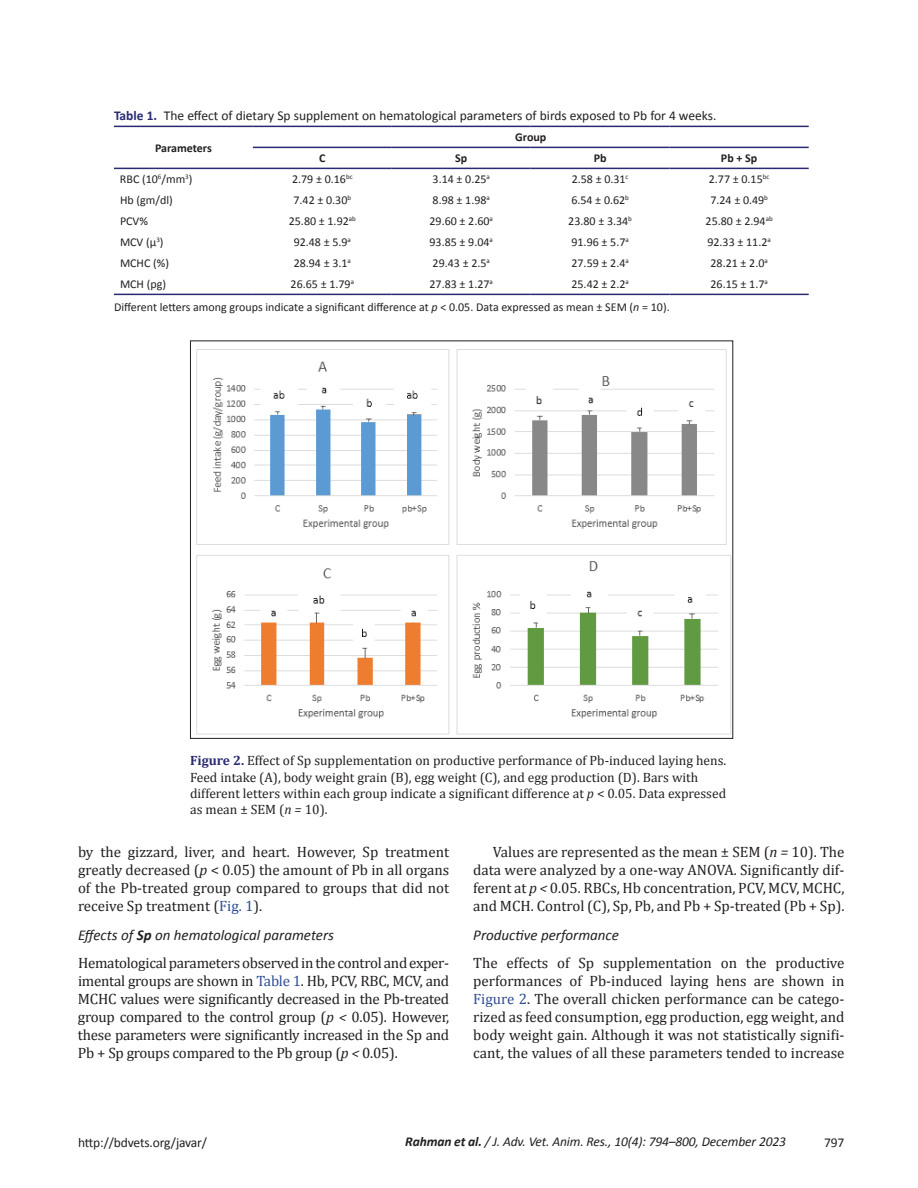
<style>
.page{position:relative;width:918px;height:1188px;background:#fff}
.page>*{position:absolute;margin:0;border:0;box-sizing:border-box;transform-origin:0 0}
.t1{font:15px/18px "Cambria";color:#231f20;text-align:justify}
.t2{font:italic 15px "Calibri";color:#231f20}
.t3{font:13.5px/16.2px "Cambria";color:#231f20}
.t4{font:13.5px "Calibri";color:#231f20}
.t5{font:italic 13.5px "Calibri";letter-spacing:-.01em;color:#231f20}
.t6{font:12px "Calibri";color:#231f20}
.t7{font:700 12px "Calibri";color:#231f20}
.s1{font-weight:700;color:#292a73}
.s2{font-style:italic}
.s3{color:#304d94}
.s4{font-weight:700}
</style>
<div class="page">
<img style="left:196px;top:349px;width:535px;height:386px">
<hr style="left:114px;top:126px;width:139px;height:1px;background:#292a73">
<hr style="left:114px;top:168px;width:139px;height:1px;background:#292a73">
<hr style="left:253px;top:126px;width:139px;height:1px;background:#292a73">
<hr style="left:392px;top:126px;width:139px;height:1px;background:#292a73">
<hr style="left:531px;top:126px;width:139px;height:1px;background:#292a73">
<hr style="left:670px;top:126px;width:139px;height:1px;background:#292a73">
<hr style="left:253px;top:147px;width:139px;height:1px;background:#292a73">
<hr style="left:392px;top:147px;width:139px;height:1px;background:#292a73">
<hr style="left:531px;top:147px;width:139px;height:1px;background:#292a73">
<hr style="left:670px;top:147px;width:139px;height:1px;background:#292a73">
<hr style="left:253px;top:168px;width:139px;height:1px;background:#292a73">
<hr style="left:392px;top:168px;width:139px;height:1px;background:#292a73">
<hr style="left:531px;top:168px;width:139px;height:1px;background:#292a73">
<hr style="left:670px;top:168px;width:139px;height:1px;background:#292a73">
<hr style="left:114px;top:294px;width:139px;height:1px;background:#292a73">
<hr style="left:253px;top:294px;width:139px;height:1px;background:#292a73">
<hr style="left:392px;top:294px;width:139px;height:1px;background:#292a73">
<hr style="left:531px;top:294px;width:139px;height:1px;background:#292a73">
<hr style="left:670px;top:294px;width:139px;height:1px;background:#292a73">
<p class="t4" style="left:114px;top:107px;width:604px"><span class="s1">Table 1.</span> The effect of dietary Sp supplement on hematological parameters of birds exposed to Pb for 4 weeks.</p>
<p class="t7" style="left:155px;top:140px;width:58px">Parameters</p>
<p class="t7" style="left:515px;top:130px;width:33px">Group</p>
<p class="t7" style="left:319px;top:151px;width:8px">C</p>
<p class="t7" style="left:455px;top:151px;width:14px">Sp</p>
<p class="t7" style="left:594px;top:151px;width:14px">Pb</p>
<p class="t7" style="left:721px;top:151px;width:38px">Pb + Sp</p>
<p class="t6" style="left:120px;top:172px;width:74px">RBC (10<sup>6</sup>/mm<sup>3</sup>)</p>
<p class="t6" style="left:292px;top:172px;width:62px">2.79 ± 0.16<sup>bc</sup></p>
<p class="t6" style="left:433px;top:172px;width:59px">3.14 ± 0.25<sup>a</sup></p>
<p class="t6" style="left:572px;top:172px;width:58px">2.58 ± 0.31<sup>c</sup></p>
<p class="t6" style="left:709px;top:172px;width:62px">2.77 ± 0.15<sup>bc</sup></p>
<p class="t6" style="left:120px;top:193px;width:54px">Hb (gm/dl)</p>
<p class="t6" style="left:294px;top:193px;width:59px">7.42 ± 0.30<sup>b</sup></p>
<p class="t6" style="left:433px;top:193px;width:59px">8.98 ± 1.98<sup>a</sup></p>
<p class="t6" style="left:571px;top:193px;width:59px">6.54 ± 0.62<sup>b</sup></p>
<p class="t6" style="left:710px;top:193px;width:59px">7.24 ± 0.49<sup>b</sup></p>
<p class="t6" style="left:120px;top:214px;width:29px">PCV%</p>
<p class="t6" style="left:289px;top:214px;width:69px">25.80 ± 1.92<sup>ab</sup></p>
<p class="t6" style="left:430px;top:214px;width:65px">29.60 ± 2.60<sup>a</sup></p>
<p class="t6" style="left:568px;top:214px;width:65px">23.80 ± 3.34<sup>b</sup></p>
<p class="t6" style="left:706px;top:214px;width:69px">25.80 ± 2.94<sup>ab</sup></p>
<p class="t6" style="left:120px;top:235px;width:45px">MCV (µ<sup>3</sup>)</p>
<p class="t6" style="left:294px;top:235px;width:59px">92.48 ± 5.9<sup>a</sup></p>
<p class="t6" style="left:430px;top:235px;width:65px">93.85 ± 9.04<sup>a</sup></p>
<p class="t6" style="left:571px;top:235px;width:59px">91.96 ± 5.7<sup>a</sup></p>
<p class="t6" style="left:707px;top:235px;width:65px">92.33 ± 11.2<sup>a</sup></p>
<p class="t6" style="left:120px;top:256px;width:51px">MCHC (%)</p>
<p class="t6" style="left:294px;top:256px;width:59px">28.94 ± 3.1<sup>a</sup></p>
<p class="t6" style="left:433px;top:256px;width:59px">29.43 ± 2.5<sup>a</sup></p>
<p class="t6" style="left:571px;top:256px;width:59px">27.59 ± 2.4<sup>a</sup></p>
<p class="t6" style="left:711px;top:256px;width:59px">28.21 ± 2.0<sup>a</sup></p>
<p class="t6" style="left:120px;top:277px;width:48px">MCH (pg)</p>
<p class="t6" style="left:291px;top:277px;width:65px">26.65 ± 1.79<sup>a</sup></p>
<p class="t6" style="left:430px;top:277px;width:65px">27.83 ± 1.27<sup>a</sup></p>
<p class="t6" style="left:571px;top:277px;width:59px">25.42 ± 2.2<sup>a</sup></p>
<p class="t6" style="left:711px;top:277px;width:59px">26.15 ± 1.7<sup>a</sup></p>
<p class="t6" style="left:114px;top:300px;width:557px">Different letters among groups indicate a significant difference at <span class="s2">p</span> &lt; 0.05. Data expressed as mean ± SEM (<span class="s2">n</span> = 10).</p>
<p class="t3" style="left:190px;top:753px;width:538px"><span class="s1">Figure 2.</span> Effect of Sp supplementation on productive performance of Pb-induced laying hens.<br>Feed intake (A), body weight grain (B), egg weight (C), and egg production (D). Bars with different letters within each group indicate a significant difference at <span class="s2">p</span> &lt; 0.05. Data expressed as mean ± SEM (<span class="s2">n =</span> 10).</p>
<p class="t1" style="left:78px;top:843px;width:373px">by the gizzard, liver, and heart. However, Sp treatment greatly decreased (<span class="s2">p</span> &lt; 0.05) the amount of Pb in all organs of the Pb-treated group compared to groups that did not receive Sp treatment (<span class="s3">Fig. 1</span>).</p>
<p class="t2" style="left:78px;top:925px;width:258px">Effects of <span class="s4">Sp</span> on hematological parameters</p>
<p class="t1" style="left:78px;top:954px;width:373px">Hematological parameters observed in the control and exper&shy;imental groups are shown in <span class="s3">Table 1</span>. Hb, PCV, RBC, MCV, and MCHC values were significantly decreased in the Pb-treated group compared to the control group (<span class="s2">p &lt;</span> 0.05). However, these parameters were significantly increased in the Sp and Pb + Sp groups compared to the Pb group (<span class="s2">p &lt;</span> 0.05).</p>
<p class="t1" style="left:473px;top:843px;width:373px;text-indent:19px">Values are represented as the mean ± SEM (<span class="s2">n =</span> 10). The data were analyzed by a one-way ANOVA. Significantly dif&shy;ferent at <span class="s2">p &lt;</span> 0.05. RBCs, Hb concentration, PCV, MCV, MCHC, and MCH. Control (C), Sp, Pb, and Pb + Sp-treated (Pb + Sp).</p>
<p class="t2" style="left:473px;top:925px;width:147px">Productive performance</p>
<p class="t1" style="left:473px;top:954px;width:373px">The effects of Sp supplementation on the productive performances of Pb-induced laying hens are shown in <span class="s3">Figure 2</span>. The overall chicken performance can be catego&shy;rized as feed consumption, egg production, egg weight, and body weight gain. Although it was not statistically signifi&shy;cant, the values of all these parameters tended to increase</p>
<p class="t4" style="left:78px;top:1134px;width:131px">http://bdvets.org/javar/</p>
<p class="t5" style="left:405px;top:1133px;width:382px"><span class="s4">Rahman et al.</span> / J. Adv. Vet. Anim. Res., 10(4): 794–800, December 2023</p>
<p class="t4" style="left:824px;top:1134px;width:22px">797</p>
</div>
